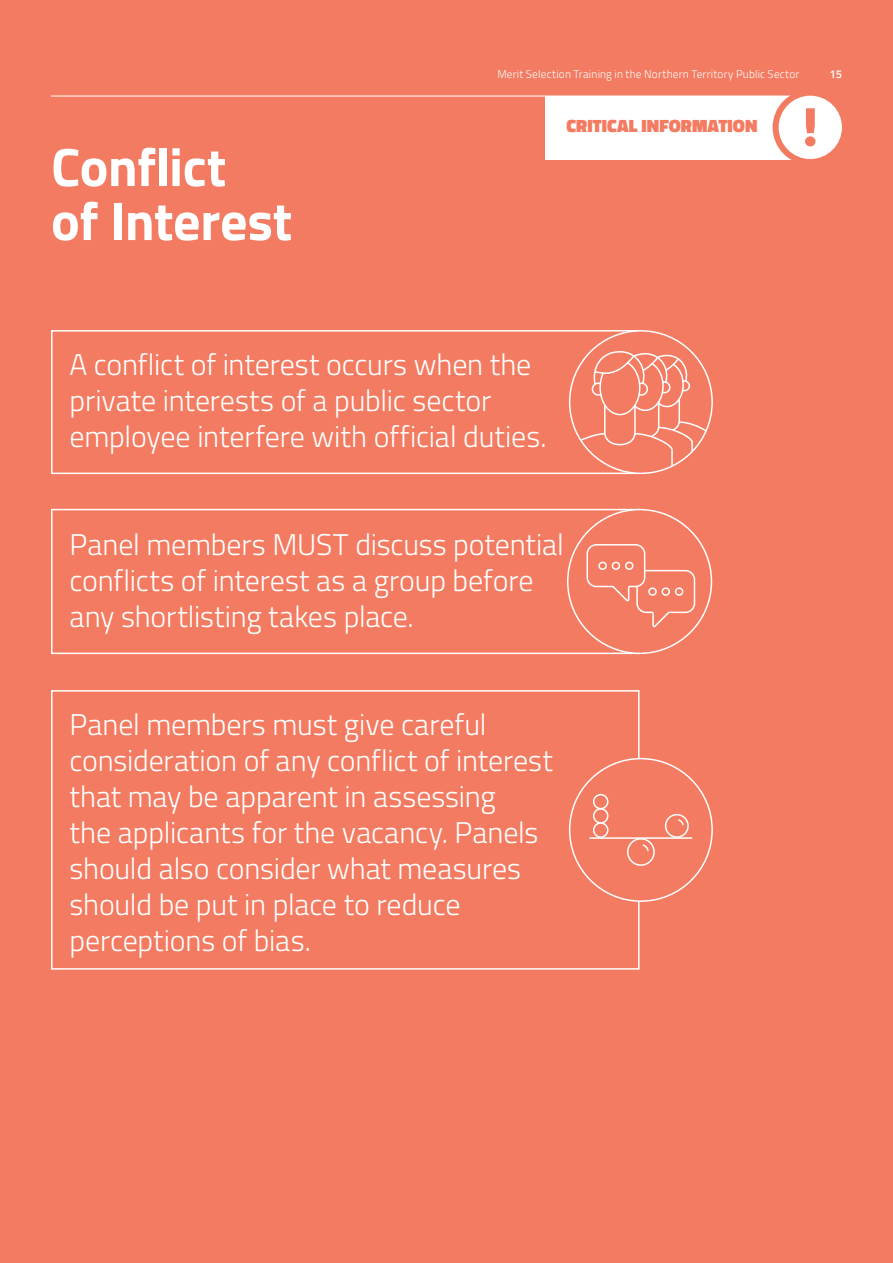
<style>
.page{position:relative;width:893px;height:1263px;background:#f37b61}
.page>*{position:absolute;margin:0;border:0;box-sizing:border-box;transform-origin:0 0}
.Heading_2_Left_Align{font:700 54px/54px "Titillium Web";letter-spacing:-.01em;color:#fff}
.Quote_White{font:300 30px/36px "Titillium Web";letter-spacing:-.005em;color:#fff}
.t1{font:900 18px "Titillium Web";letter-spacing:.005em;color:#f37b61}
.t2{font:300 11.25px "Titillium Web";letter-spacing:.02em;color:#fff}
.t3{font:600 11.25px "Titillium Web";color:#fff}
</style>
<div class="page">
<hr style="left:51px;top:96px;width:760px;height:1px;background:#fff">
<div style="left:545px;top:96px;width:263px;height:63px;background:#fff"></div>
<div style="left:776px;top:93px;width:69px;height:69px;background:#fff;border-radius:50%"></div>
<div style="left:773px;top:90px;width:75px;height:75px;border:6px solid #f37b61;border-radius:50%"></div>
<svg style="left:805px;top:108px;width:11px;height:39px"></svg>
<div style="left:51px;top:330px;width:588px;height:144px;border:2px solid #fff"></div>
<div style="left:51px;top:509px;width:588px;height:145px;border:2px solid #fff"></div>
<div style="left:51px;top:690px;width:588px;height:280px;border:2px solid #fff"></div>
<div style="left:570px;top:331px;width:142px;height:142px;background:#f37b61;border-radius:50%"></div>
<div style="left:570px;top:759px;width:142px;height:142px;background:#f37b61;border-radius:50%"></div>
<div style="left:568px;top:510px;width:143px;height:143px;background:#f37b61;border-radius:50%"></div>
<svg style="left:579px;top:350px;width:129px;height:118px"></svg>
<svg style="left:586px;top:544px;width:110px;height:83px"></svg>
<hr style="left:590px;top:837px;width:102px;height:2px;background:#fff">
<div style="left:627px;top:838px;width:28px;height:28px;border:2px solid #fff;border-radius:50%"></div>
<svg style="left:642px;top:843px;width:8px;height:9px"></svg>
<div style="left:665px;top:814px;width:24px;height:24px;border:2px solid #fff;border-radius:50%"></div>
<svg style="left:678px;top:818px;width:7px;height:8px"></svg>
<div style="left:593px;top:822px;width:15px;height:16px;border:2px solid #fff;border-radius:50%"></div>
<div style="left:593px;top:808px;width:15px;height:16px;border:2px solid #fff;border-radius:50%"></div>
<div style="left:593px;top:794px;width:15px;height:15px;border:2px solid #fff;border-radius:50%"></div>
<p class="Heading_2_Left_Align" style="left:51px;top:137px;width:243px">Conflict<br>of Interest</p>
<p class="t2" style="left:497px;top:66px;width:304px">Merit Selection Training in the Northern Territory Public Sector</p>
<p class="t3" style="left:830px;top:66px;width:14px">15</p>
<p class="t1" style="left:566px;top:113px;width:193px">CRITICAL INFORMATION</p>
<p class="Quote_White" style="left:70px;top:345px;width:479px">A conflict of interest occurs when the private interests of a public sector employee interfere with official duties.</p>
<p class="Quote_White" style="left:70px;top:525px;width:496px">Panel members MUST discuss potential conflicts of interest as a group before any shortlisting takes place.</p>
<p class="Quote_White" style="left:70px;top:705px;width:485px">Panel members must give careful consideration of any conflict of interest that may be apparent in assessing<br>the applicants for the vacancy. Panels should also consider what measures should be put in place to reduce perceptions of bias.</p>
</div>
